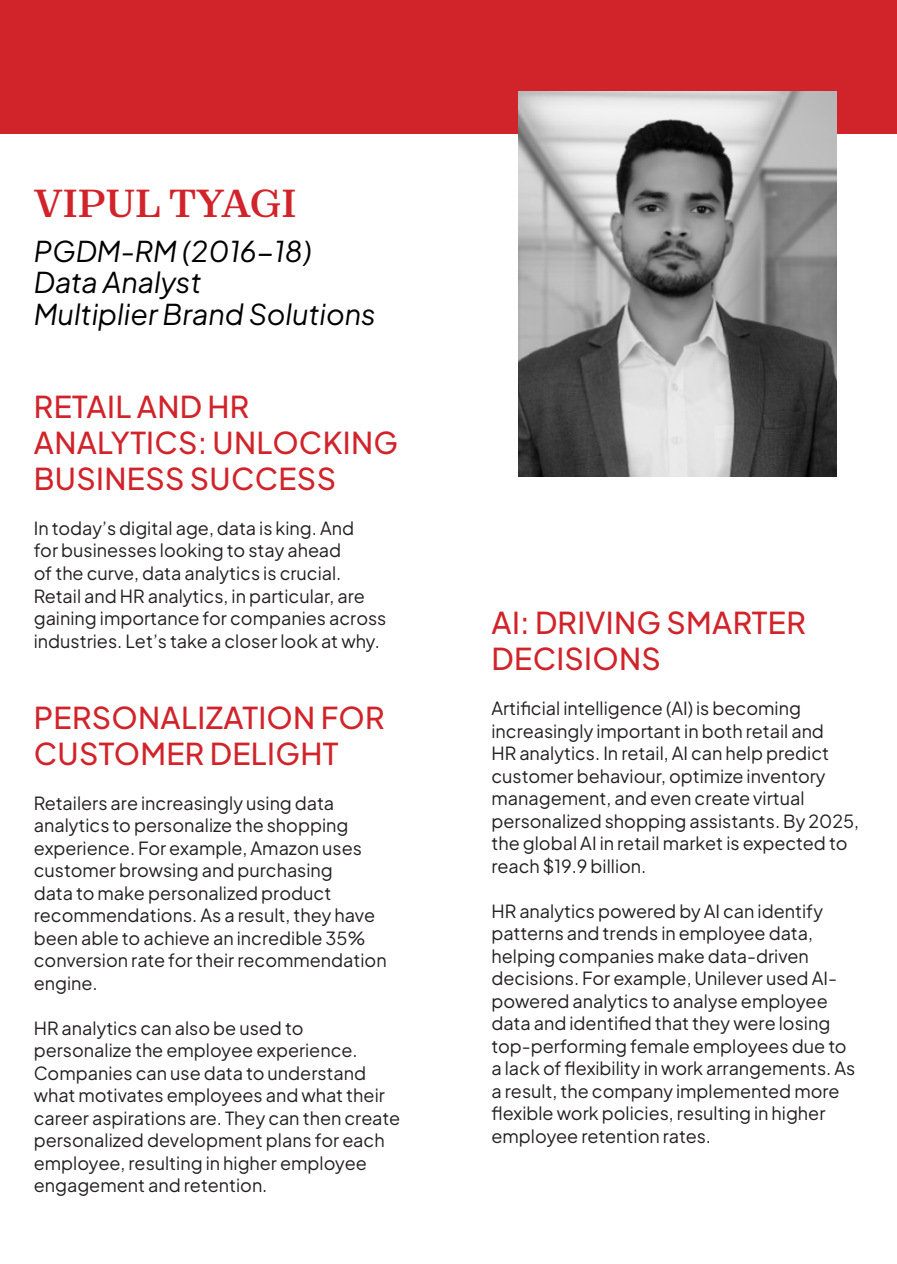
<style>
.page{position:relative;width:897px;height:1264px;background:#fff}
.page>*{position:absolute;margin:0;border:0;box-sizing:border-box;transform-origin:0 0}
.t1{font:700 39px "Zodiak";color:#d1232a}
.t2{font:500 30px/36px "Plus Jakarta Sans";letter-spacing:.01em;color:#d1232a}
.t3{font:italic 28.5px "Plus Jakarta Sans";color:#000}
.t4{font:18px/22.5px "Plus Jakarta Sans";color:#231f20}
</style>
<div class="page">
<div style="left:0;top:0;width:896px;height:134px;background:#d1232a"></div>
<img style="left:518px;top:92px;width:318px;height:384px">
<p class="t1" style="left:34px;top:178px;width:264px">VIPUL TYAGI</p>
<p class="t3" style="left:34px;top:228px;width:279px">PGDM-RM (2016-18)</p>
<p class="t3" style="left:34px;top:259px;width:169px">Data Analyst</p>
<p class="t3" style="left:34px;top:291px;width:343px">Multiplier Brand Solutions</p>
<p class="t2" style="left:34px;top:385px;width:365px">RETAIL AND HR<br>ANALYTICS: UNLOCKING<br>BUSINESS SUCCESS</p>
<p class="t4" style="left:34px;top:515px;width:354px">In today’s digital age, data is king. And<br>for businesses looking to stay ahead<br>of the curve, data analytics is crucial.<br>Retail and HR analytics, in particular, are gaining importance for companies across industries. Let’s take a closer look at why.</p>
<p class="t2" style="left:34px;top:696px;width:352px">PERSONALIZATION FOR<br>CUSTOMER DELIGHT</p>
<p class="t4" style="left:34px;top:790px;width:354px">Retailers are increasingly using data analytics to personalize the shopping experience. For example, Amazon uses customer browsing and purchasing<br>data to make personalized product recommendations. As a result, they have been able to achieve an incredible 35% conversion rate for their recommendation engine.</p>
<p class="t4" style="left:34px;top:1015px;width:368px">HR analytics can also be used to personalize the employee experience.<br>Companies can use data to understand what motivates employees and what their career aspirations are. They can then create personalized development plans for each employee, resulting in higher employee engagement and retention.</p>
<p class="t2" style="left:491px;top:601px;width:315px">AI: DRIVING SMARTER<br>DECISIONS</p>
<p class="t4" style="left:491px;top:695px;width:369px">Artificial intelligence (AI) is becoming increasingly important in both retail and<br>HR analytics. In retail, AI can help predict customer behaviour, optimize inventory management, and even create virtual personalized shopping assistants. By 2025, the global AI in retail market is expected to reach $19.9 billion.</p>
<p class="t4" style="left:491px;top:898px;width:365px">HR analytics powered by AI can identify patterns and trends in employee data, helping companies make data-driven decisions. For example, Unilever used AI&shy;powered analytics to analyse employee data and identified that they were losing top-performing female employees due to a lack of flexibility in work arrangements. As a result, the company implemented more flexible work policies, resulting in higher employee retention rates.</p>
</div>
